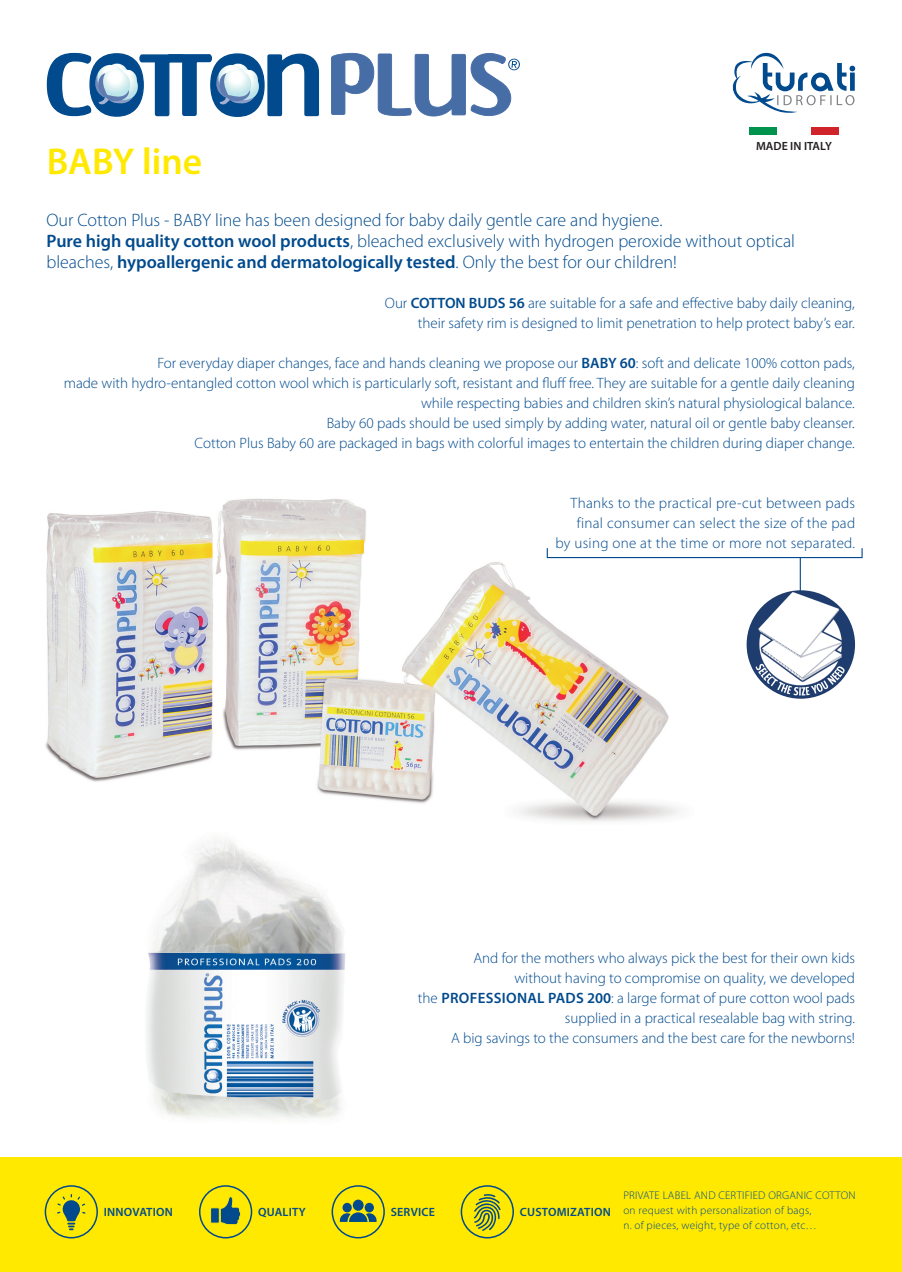
<style>
.page{position:relative;width:902px;height:1272px;background:#fff}
.page>*{position:absolute;margin:0;border:0;box-sizing:border-box;transform-origin:0 0}
.t1{font:600 37.5px "Myriad Pro";color:#ffe901}
.t2{font:300 18px/21px "Myriad Pro";color:#004a8d}
.t3{font:300 15px/20px "Myriad Pro";color:#004a8d;text-align:right}
.t4{font:300 15px/20px "Myriad Pro";letter-spacing:.02em;color:#004a8d;text-align:right}
.t5{font:600 12px "Myriad Pro";letter-spacing:.02em;color:#004a8d}
.t6{font:600 12px "Myriad Pro";color:#231f20}
.t7{font:300 11.25px/15px "Myriad Pro";letter-spacing:.02em;color:#004a8d}
.s1{font-weight:600}
</style>
<div class="page">
<img style="left:45px;top:498px;width:667px;height:324px">
<svg style="left:331px;top:53px;width:189px;height:63px"></svg>
<svg style="left:47px;top:53px;width:272px;height:64px"></svg>
<svg style="left:732px;top:52px;width:123px;height:61px"></svg>
<div style="left:749px;top:127px;width:27px;height:8px;background:#00934d"></div>
<div style="left:811px;top:127px;width:27px;height:8px;background:#d1232a"></div>
<div style="left:546px;top:547px;width:316px;height:11px;border:1px solid #004a8d"></div>
<hr style="left:799px;top:558px;width:1px;height:42px;background:#004a8d">
<img style="left:746px;top:590px;width:109px;height:108px;border-radius:54px">
<svg style="left:755px;top:663px;width:89px;height:32px"></svg>
<div style="left:0;top:1157px;width:901px;height:114px;background:#ffe901"></div>
<div style="left:199px;top:1185px;width:53px;height:53px;border:2px solid #004a8d;border-radius:50%"></div>
<svg style="left:210px;top:1185px;width:32px;height:40px"></svg>
<div style="left:331px;top:1185px;width:54px;height:53px;border:2px solid #004a8d;border-radius:50%"></div>
<div style="left:353px;top:1199px;width:10px;height:11px;background:#004a8d;border-radius:50%"></div>
<svg style="left:342px;top:1202px;width:10px;height:10px"></svg>
<svg style="left:364px;top:1202px;width:10px;height:10px"></svg>
<svg style="left:339px;top:1211px;width:38px;height:10px"></svg>
<div style="left:45px;top:1185px;width:53px;height:53px;border:2px solid #004a8d;border-radius:50%"></div>
<svg style="left:57px;top:1194px;width:29px;height:36px"></svg>
<div style="left:460px;top:1185px;width:54px;height:53px;border:2px solid #004a8d;border-radius:50%"></div>
<svg style="left:474px;top:1194px;width:26px;height:36px"></svg>
<img style="left:147px;top:839px;width:198px;height:280px">
<h1 class="t1" style="left:47px;top:138px;width:157px">BABY line</h1>
<p class="t6" style="left:756px;top:138px;width:77px">MADE IN ITALY</p>
<p class="t2" style="left:46px;top:209px;width:750px">Our Cotton Plus - BABY line has been designed for baby daily gentle care and hygiene.<br><span class="s1">Pure high quality cotton wool products</span>, bleached exclusively with hydrogen peroxide without optical bleaches, <span class="s1">hypoallergenic and dermatologically tested</span>. Only the best for our children!</p>
<p class="t3" style="left:385px;top:293px;width:471px">Our <span class="s1">COTTON BUDS 56</span> are suitable for a safe and effective baby daily cleaning, their safety rim is designed to limit penetration to help protect baby’s ear.</p>
<p class="t3" style="left:64px;top:352px;width:792px">For everyday diaper changes, face and hands cleaning we propose our <span class="s1">BABY 60</span>: soft and delicate 100% cotton pads,<br>made with hydro-entangled cotton wool which is particularly soft, resistant and fluff free. They are suitable for a gentle daily cleaning while respecting babies and children skin’s natural physiological balance.<br>Baby 60 pads should be used simply by adding water, natural oil or gentle baby cleanser.<br>Cotton Plus Baby 60 are packaged in bags with colorful images to entertain the children during diaper change.</p>
<p class="t4" style="left:555px;top:493px;width:301px">Thanks to the practical pre-cut between pads final consumer can select the size of the pad<br>by using one at the time or more not separated.</p>
<p class="t3" style="left:418px;top:947px;width:438px">And for the mothers who always pick the best for their own kids<br>without having to compromise on quality, we developed<br>the <span class="s1">PROFESSIONAL PADS 200</span>: a large format of pure cotton wool pads supplied in a practical resealable bag with string.<br>A big savings to the consumers and the best care for the newborns!</p>
<p class="t5" style="left:104px;top:1203px;width:71px">INNOVATION</p>
<p class="t5" style="left:258px;top:1203px;width:49px">QUALITY</p>
<p class="t5" style="left:390px;top:1203px;width:46px">SERVICE</p>
<p class="t5" style="left:519px;top:1203px;width:93px">CUSTOMIZATION</p>
<p class="t7" style="left:623px;top:1187px;width:234px">PRIVATE LABEL AND CERTIFIED ORGANIC COTTON on request with personalization of bags,<br>n. of pieces, weight, type of cotton, etc…</p>
</div>
